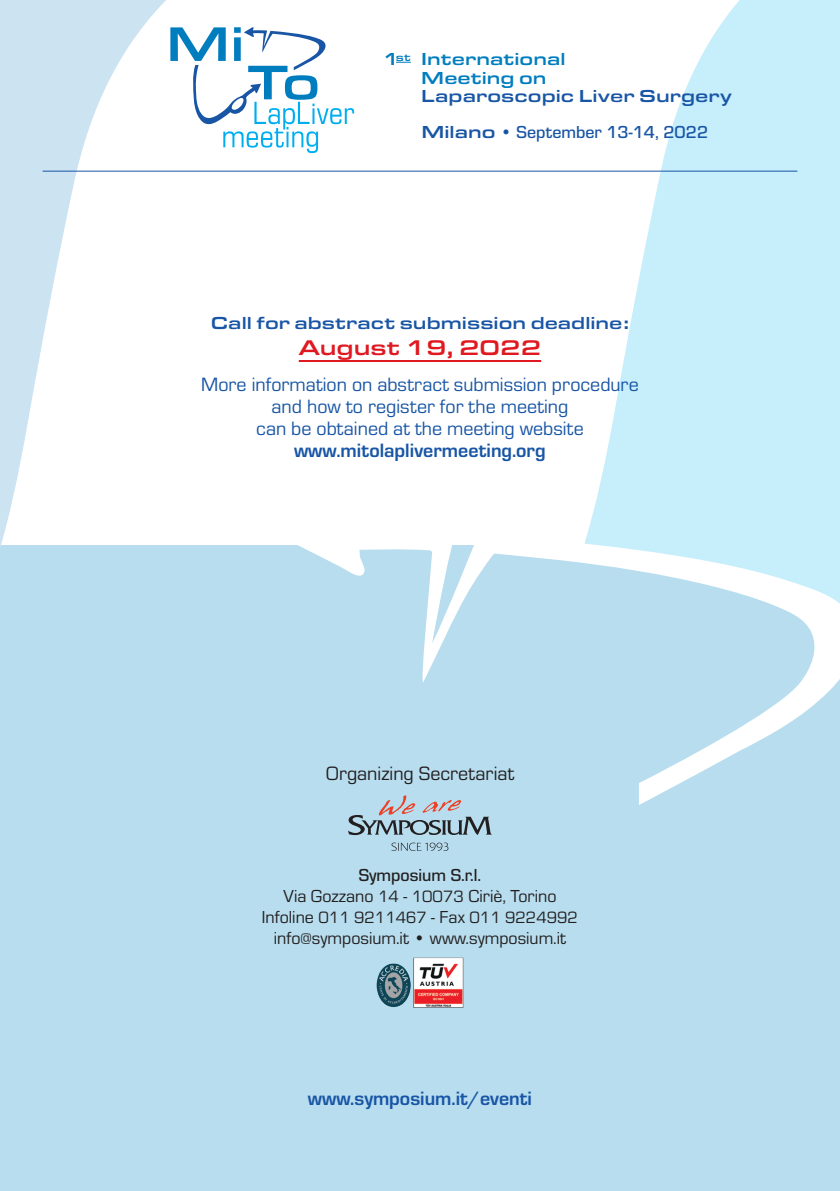
<style>
.page{position:relative;width:840px;height:1191px;background:#fff}
.page>*{position:absolute;margin:0;border:0;box-sizing:border-box;transform-origin:0 0}
.t1{font:500 22px "Eurostile Ext";color:#e01921}
.t2{font:20px/22px "Eurostile";color:#1855a5;text-align:center}
.t3{font:700 20px "Eurostile";color:#1855a5}
.t4{font:20px "Eurostile";color:#231f20}
.t5{font:18px/21px "Eurostile";color:#231f20;text-align:center}
.t6{font:500 18px "Eurostile Ext";color:#1855a5}
.t7{font:500 18px "Eurostile";color:#1855a5}
.t8{font:500 18px/18.8px "Eurostile Ext";color:#007dbe}
.t9{font:17px "Eurostile";color:#231f20}
.s1{font-family:"Eurostile Ext"}
.s2{font-weight:500}
.s3{font-size:17px}
.s4{font-size:18px}
</style>
<div class="page">
<div style="left:0;top:545px;width:839px;height:646px;background:#b7ddee"></div>
<svg style="left:581px;top:0;width:258px;height:529px;fill:#c7eefb"></svg>
<svg style="left:0;top:0;width:201px;height:547px"></svg>
<svg style="left:298px;top:545px;width:40px;height:21px"></svg>
<svg style="left:338px;top:529px;width:501px;height:276px"></svg>
<svg style="left:170px;top:27px;width:184px;height:126px"></svg>
<svg style="left:396px;top:62px;width:14px;height:1px"></svg>
<hr style="left:43px;top:171px;width:754px;height:1px;background:#1855a5">
<hr style="left:298px;top:360px;width:243px;height:2px;background:#e01921">
<img style="left:376px;top:957px;width:88px;height:51px">
<svg style="left:348px;top:795px;width:143px;height:40px"></svg>
<svg style="left:391px;top:842px;width:57px;height:9px"></svg>
<p class="t8" style="left:421px;top:49px;width:146px;text-indent:-38px">1<sup>st</sup> International<br>Meeting on</p>
<p class="t6" style="left:421px;top:83px;width:312px">Laparoscopic Liver Surgery</p>
<p class="t7" style="left:421px;top:119px;width:288px"><span class="s1">Milano •</span> September 13-14, 2022</p>
<p class="t6" style="left:211px;top:310px;width:419px">Call for abstract submission deadline:</p>
<p class="t1" style="left:298px;top:332px;width:244px">August 19, 2022</p>
<p class="t2" style="left:201px;top:372px;width:439px">More information on abstract submission procedure and how to register for the meeting<br>can be obtained at the meeting website</p>
<p class="t3" style="left:294px;top:436px;width:253px">www.mitolaplivermeeting.org</p>
<p class="t4" style="left:325px;top:760px;width:190px">Organizing Secretariat</p>
<p class="t5" style="left:283px;top:864px;width:274px"><span class="s2">Symposium S.r.l.<br></span>Via Gozzano <span class="s3">14</span> - <span class="s3">10073</span> Ciriè, Torino</p>
<p class="t9" style="left:262px;top:906px;width:317px"><span class="s4">Infoline</span> 011 9211467 <span class="s4">- Fax</span> 011 9224992</p>
<p class="t5" style="left:274px;top:927px;width:293px">info@symposium.it • www.symposium.it</p>
<p class="t3" style="left:308px;top:1084px;width:225px">www.symposium.it/eventi</p>
</div>
